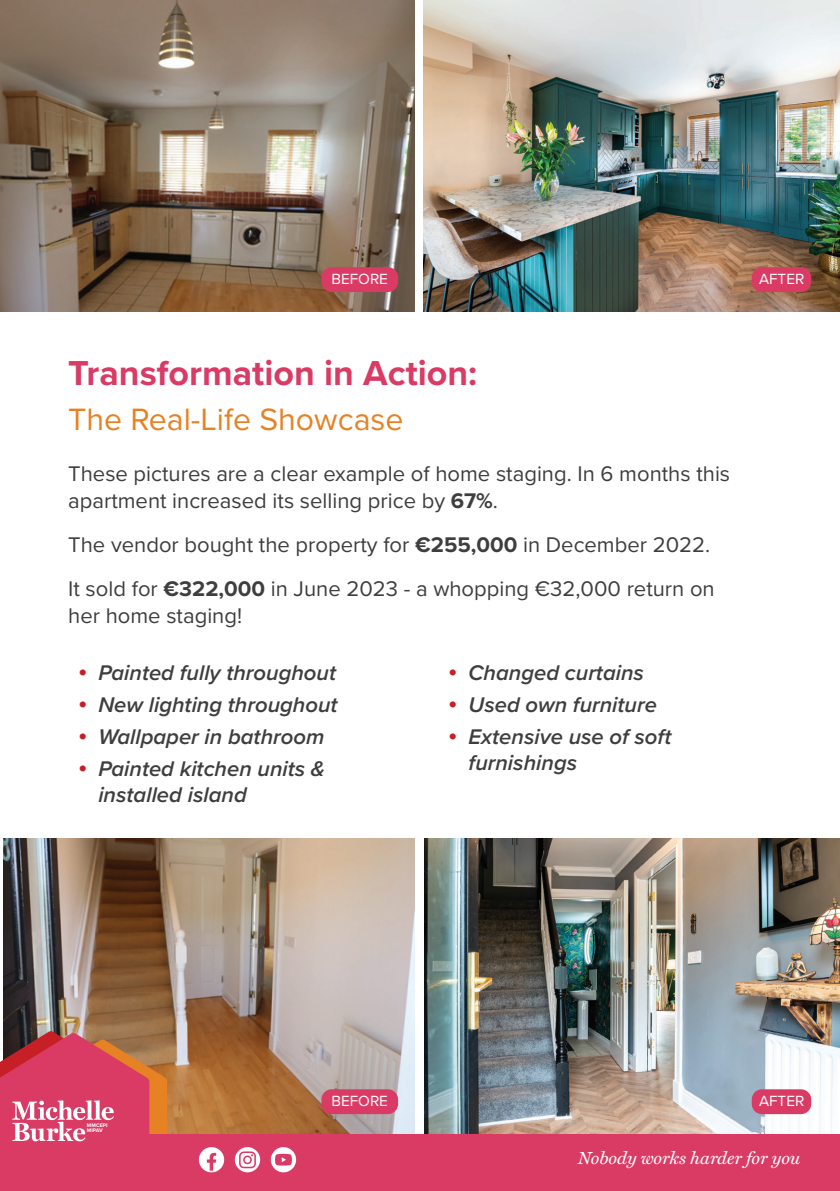
<style>
.page{position:relative;width:840px;height:1191px;background:#fff}
.page>*{position:absolute;margin:0;border:0;box-sizing:border-box;transform-origin:0 0}
.t1{font:700 35.8px "Proxima Nova";color:#da3b65}
.t2{font:32px "Proxima Nova";color:#e68224}
.t3{font:28px/32px "Proxima Nova";color:#c62026;text-align:justify}
.t4{font:22px/26.4px "Proxima Nova";color:#3e3e3f}
.t5{font:italic 600 22px/32px "Proxima Nova";color:#3e3e3f}
.t6{font:italic 17.6px "Miller Text";color:#fff}
.t7{font:15.2px "Proxima Nova";color:#fff}
.t8{font:700 5.4px/4.6px "Proxima Nova";color:#fff}
.s1{font-weight:700}
</style>
<div class="page">
<img style="left:4px;top:838px;width:410px;height:296px">
<img style="left:424px;top:838px;width:415px;height:296px">
<div style="left:1px;top:1134px;width:838px;height:57px;background:#da3b65"></div>
<svg style="left:271px;top:1147px;width:25px;height:25px"></svg>
<svg style="left:199px;top:1147px;width:25px;height:25px"></svg>
<svg style="left:235px;top:1147px;width:25px;height:25px"></svg>
<svg style="left:1px;top:1031px;width:166px;height:111px;background:#d05563"></svg>
<img style="left:423px;top:0;width:416px;height:312px">
<img style="left:0;top:0;width:414px;height:312px">
<div style="left:321px;top:267px;width:77px;height:25px;background:#da3b65;border-radius:10px"></div>
<div style="left:751px;top:267px;width:59px;height:25px;background:#da3b65;border-radius:10px"></div>
<div style="left:321px;top:1089px;width:77px;height:25px;background:#da3b65;border-radius:10px"></div>
<div style="left:751px;top:1089px;width:59px;height:25px;background:#da3b65;border-radius:10px"></div>
<p class="t7" style="left:331px;top:268px;width:58px">BEFORE</p>
<p class="t7" style="left:758px;top:268px;width:47px">AFTER</p>
<h1 class="t1" style="left:68px;top:346px;width:410px">Transformation in Action:</h1>
<h2 class="t2" style="left:68px;top:396px;width:337px">The Real-Life Showcase</h2>
<p class="t4" style="left:68px;top:460px;width:663px">These pictures are a clear example of home staging. In 6 months this apartment increased its selling price by <span class="s1">67%</span>.</p>
<p class="t4" style="left:68px;top:521px;width:647px;line-height:44.4px">The vendor bought the property for <span class="s1">€255,000</span> in December 2022.<br>It sold for <span class="s1">€322,000</span> in June 2023 - a whopping €32,000 return on</p>
<p class="t4" style="left:68px;top:601px;width:175px">her home staging!</p>
<p class="t5" style="left:98px;top:656px;width:240px">Painted fully throughout<br>New lighting throughout<br>Wallpaper in bathroom<br>Painted kitchen units &amp;</p>
<p class="t5" style="left:98px;top:778px;width:150px">installed island</p>
<p class="t3" style="left:78px;top:655px;width:12px">• • • •</p>
<p class="t3" style="left:447px;top:655px;width:12px">• • •</p>
<p class="t5" style="left:468px;top:656px;width:204px">Changed curtains<br>Used own furniture<br>Extensive use of soft</p>
<p class="t5" style="left:468px;top:746px;width:110px">furnishings</p>
<p class="t8" style="left:87px;top:1122px;width:22px">MMCEPI<br>MIPAV</p>
<p class="t7" style="left:331px;top:1090px;width:58px">BEFORE</p>
<p class="t7" style="left:758px;top:1090px;width:47px">AFTER</p>
<p class="t6" style="left:578px;top:1144px;width:224px">Nobody works harder for you</p>
</div>
